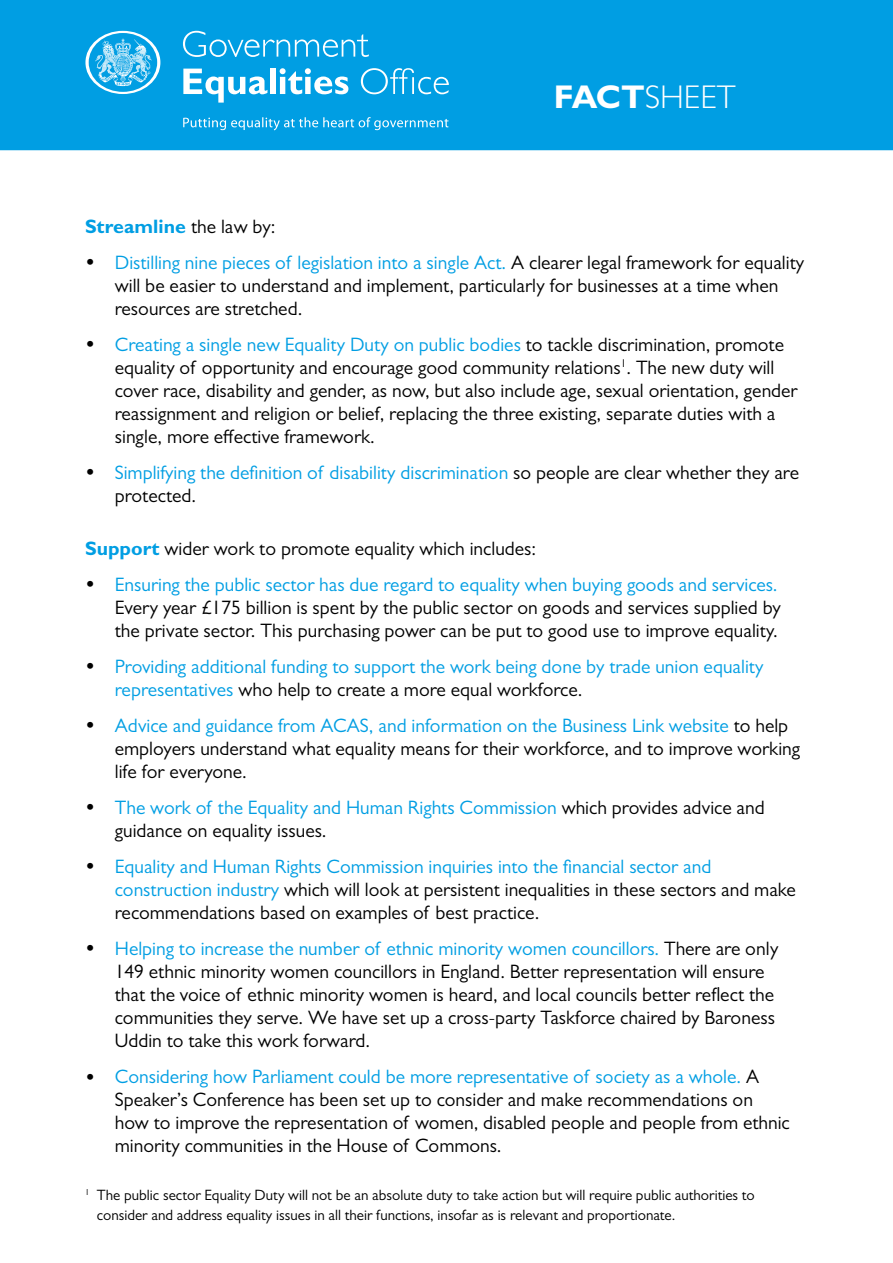
<style>
.page{position:relative;width:893px;height:1263px;background:#fff}
.page>*{position:absolute;margin:0;border:0;box-sizing:border-box;transform-origin:0 0}
.t1{font:300 33px "Gill Sans MT Pro";color:#fff}
.t2{font:19.5px/23.1px "Gill Sans MT Pro";color:#000}
.t3{font:19.5px/23.1px "Gill Sans MT Pro";color:#009ee3}
.t4{font:700 19.5px "Gill Sans MT Pro";color:#009ee3}
.t5{font:15px/19.5px "Gill Sans MT Pro";color:#000}
.s1{font-weight:700}
.s2{font-weight:400;color:#000}
.s3{font-size:24px}
.s4{color:#009ee3}
.s5{font-size:24px;color:#000}
.s6{color:#000}
.s7{font-weight:700;color:#009ee3}
</style>
<div class="page">
<div style="left:0;top:0;width:892px;height:150px;background:#009ee3"></div>
<svg style="left:183px;top:31px;width:186px;height:26px;background:#2caee7"></svg>
<svg style="left:361px;top:68px;width:88px;height:26px;background:#34b1e8"></svg>
<svg style="left:183px;top:69px;width:84px;height:34px"></svg>
<div style="left:270px;top:69px;width:5px;height:25px;background:#fff"></div>
<svg style="left:280px;top:68px;width:68px;height:26px"></svg>
<svg style="left:85px;top:31px;width:75px;height:63px;background:#4abaea"></svg>
<svg style="left:183px;top:117px;width:265px;height:13px;background:#32b1e8"></svg>
<svg style="left:892px;top:0;width:1px;height:150px"></svg>
<h1 class="t1" style="left:554px;top:77px;width:184px"><span class="s1">FACT</span>SHEET</h1>
<p class="t4" style="left:85px;top:214px;width:192px">Streamline <span class="s2">the law by:</span></p>
<p class="t2" style="left:115px;top:250px;width:691px;text-indent:-30px"><span class="s3">•</span> <span class="s4">Distilling nine pieces of legislation into a single Act.</span> A clearer legal framework for equality will be easier to understand and implement, particularly for businesses at a time when resources are stretched.</p>
<p class="t2" style="left:115px;top:332px;width:684px;text-indent:-30px"><span class="s3">•</span> <span class="s4">Creating a single new Equality Duty on public bodies</span> to tackle discrimination, promote equality of opportunity and encourage good community relations<sup>1</sup>. The new duty will cover race, disability and gender, as now, but also include age, sexual orientation, gender reassignment and religion or belief, replacing the three existing, separate duties with a single, more effective framework.</p>
<p class="t3" style="left:115px;top:461px;width:686px;text-indent:-30px"><span class="s5">•</span> Simplifying the definition of disability discrimination <span class="s6">so people are clear whether they are protected.</span></p>
<p class="t2" style="left:85px;top:537px;width:453px"><span class="s7">Support</span> wider work to promote equality which includes:</p>
<p class="t2" style="left:115px;top:572px;width:668px;text-indent:-30px"><span class="s3">•</span> <span class="s4">Ensuring the public sector has due regard to equality when buying goods and services.<br></span>Every year £175 billion is spent by the public sector on goods and services supplied by the private sector. This purchasing power can be put to good use to improve equality.</p>
<p class="t3" style="left:115px;top:654px;width:650px;text-indent:-30px"><span class="s5">•</span> Providing additional funding to support the work being done by trade union equality representatives <span class="s6">who help to create a more equal workforce.</span></p>
<p class="t2" style="left:115px;top:713px;width:687px;text-indent:-30px"><span class="s3">•</span> <span class="s4">Advice and guidance from ACAS, and information on the Business Link website</span> to help employers understand what equality means for their workforce, and to improve working life for everyone.</p>
<p class="t2" style="left:115px;top:795px;width:651px;text-indent:-30px"><span class="s3">•</span> <span class="s4">The work of the Equality and Human Rights Commission</span> which provides advice and guidance on equality issues.</p>
<p class="t2" style="left:115px;top:854px;width:683px;text-indent:-30px"><span class="s3">•</span> <span class="s4">Equality and Human Rights Commission inquiries into the financial sector and construction industry</span> which will look at persistent inequalities in these sectors and make recommendations based on examples of best practice.</p>
<p class="t2" style="left:115px;top:936px;width:665px;text-indent:-30px"><span class="s3">•</span> <span class="s4">Helping to increase the number of ethnic minority women councillors.</span> There are only 149 ethnic minority women councillors in England. Better representation will ensure that the voice of ethnic minority women is heard, and local councils better reflect the communities they serve. We have set up a cross-party Taskforce chaired by Baroness Uddin to take this work forward.</p>
<p class="t2" style="left:115px;top:1065px;width:677px;text-indent:-30px"><span class="s3">•</span> <span class="s4">Considering how Parliament could be more representative of society as a whole.</span> A Speaker’s Conference has been set up to consider and make recommendations on how to improve the representation of women, disabled people and people from ethnic minority communities in the House of Commons.</p>
<p class="t5" style="left:97px;top:1185px;width:659px;text-indent:-12px"><sup>1</sup> The public sector Equality Duty will not be an absolute duty to take action but will require public authorities to consider and address equality issues in all their functions, insofar as is relevant and proportionate.</p>
</div>
